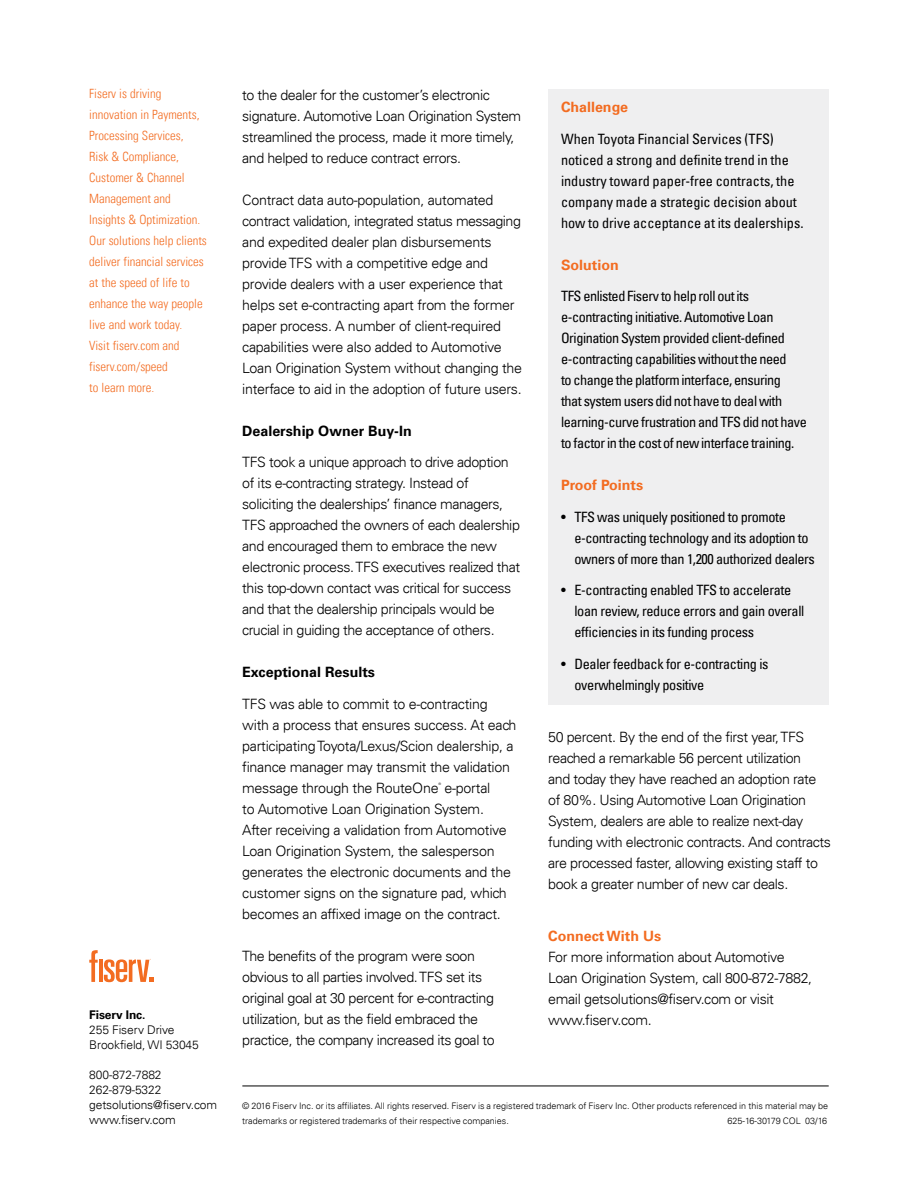
<style>
.page{position:relative;width:918px;height:1188px;background:#fff}
.page>*{position:absolute;margin:0;border:0;box-sizing:border-box;transform-origin:0 0}
.t1{font:300 14.25px/21px "Univers LT";letter-spacing:-.03em;color:#000}
.t2{font:condensed 14.25px/21px "Univers LT";letter-spacing:-.03em;color:#000}
.t3{font:condensed 14.25px/21px "Univers LT";color:#000}
.t4{font:700 14.25px "Univers LT";color:#f36c21}
.t5{font:700 14.25px "Univers LT";color:#000}
.t6{font:300 condensed 12.75px/21px "Univers LT";color:#f36c21}
.t7{font:300 12px/15px "Univers LT";letter-spacing:-.01em;color:#000}
.t8{font:700 12px "Univers LT";letter-spacing:-.01em;color:#000}
.t9{font:300 9px/15px "Univers LT";color:#000}
.t10{font:300 3.3px "Univers LT";color:#000}
</style>
<div class="page">
<hr style="left:242px;top:1086px;width:587px;height:1px;background:#000">
<svg style="left:89px;top:950px;width:9px;height:32px"></svg>
<hr style="left:99px;top:960px;width:3px;height:22px;background:#f36c21">
<svg style="left:104px;top:959px;width:49px;height:23px"></svg>
<div style="left:548px;top:89px;width:281px;height:616px;background:#efeff0"></div>
<p class="t6" style="left:89px;top:84px;width:119px">Fiserv is driving innovation in Payments,<br>Processing Services,<br>Risk &amp; Compliance,<br>Customer &amp; Channel<br>Management and<br>Insights &amp; Optimization.<br>Our solutions help clients deliver financial services at the speed of life to enhance the way people live and work today.<br>Visit fiserv.com and fiserv.com/speed<br>to learn more.</p>
<p class="t8" style="left:89px;top:1008px;width:58px">Fiserv Inc.</p>
<p class="t7" style="left:89px;top:1022px;width:111px">255 Fiserv Drive<br>Brookfield, WI 53045</p>
<p class="t7" style="left:89px;top:1067px;width:129px">800-872-7882<br>262-879-5322 getsolutions@fiserv.com www.fiserv.com</p>
<p class="t1" style="left:242px;top:84px;width:281px">to the dealer for the customer’s electronic signature. Automotive Loan Origination System streamlined the process, made it more timely, and helped to reduce contract errors.</p>
<p class="t1" style="left:242px;top:189px;width:281px">Contract data auto-population, automated contract validation, integrated status messaging and expedited dealer plan disbursements provide TFS with a competitive edge and provide dealers with a user experience that helps set e-contracting apart from the former paper process. A number of client-required capabilities were also added to Automotive Loan Origination System without changing the interface to aid in the adoption of future users.</p>
<p class="t5" style="left:242px;top:422px;width:171px">Dealership Owner Buy-In</p>
<p class="t1" style="left:242px;top:452px;width:279px">TFS took a unique approach to drive adoption of its e-contracting strategy. Instead of soliciting the dealerships’ finance managers, TFS approached the owners of each dealership and encouraged them to embrace the new electronic process. TFS executives realized that this top-down contact was critical for success and that the dealership principals would be crucial in guiding the acceptance of others.</p>
<p class="t5" style="left:242px;top:664px;width:134px">Exceptional Results</p>
<p class="t1" style="left:242px;top:693px;width:276px">TFS was able to commit to e-contracting with a process that ensures success. At each participating Toyota/Lexus/Scion dealership, a finance manager may transmit the validation message through the RouteOne e-portal</p>
<p class="t10" style="left:438px;top:782px;width:4px">®</p>
<p class="t1" style="left:242px;top:798px;width:270px">to Automotive Loan Origination System.<br>After receiving a validation from Automotive Loan Origination System, the salesperson generates the electronic documents and the customer signs on the signature pad, which becomes an affixed image on the contract.</p>
<p class="t1" style="left:242px;top:945px;width:254px">The benefits of the program were soon obvious to all parties involved. TFS set its original goal at 30 percent for e-contracting utilization, but as the field embraced the practice, the company increased its goal to</p>
<p class="t4" style="left:561px;top:99px;width:69px">Challenge</p>
<p class="t3" style="left:561px;top:128px;width:244px">When Toyota Financial Services (TFS) noticed a strong and definite trend in the industry toward paper-free contracts, the company made a strategic decision about how to drive acceptance at its dealerships.</p>
<p class="t4" style="left:561px;top:257px;width:59px">Solution</p>
<p class="t2" style="left:561px;top:286px;width:247px">TFS enlisted Fiserv to help roll out its e-contracting initiative. Automotive Loan Origination System provided client-defined e-contracting capabilities without the need<br>to change the platform interface, ensuring<br>that system users did not have to deal with learning-curve frustration and TFS did not have to factor in the cost of new interface training.</p>
<p class="t4" style="left:561px;top:477px;width:84px">Proof Points</p>
<p class="t2" style="left:574px;top:506px;width:242px;text-indent:-13px">• TFS was uniquely positioned to promote e-contracting technology and its adoption to owners of more than 1,200 authorized dealers</p>
<p class="t2" style="left:574px;top:580px;width:231px;text-indent:-13px">• E-contracting enabled TFS to accelerate loan review, reduce errors and gain overall efficiencies in its funding process</p>
<p class="t2" style="left:574px;top:653px;width:196px;text-indent:-13px">• Dealer feedback for e-contracting is overwhelmingly positive</p>
<p class="t1" style="left:548px;top:726px;width:284px">50 percent. By the end of the first year, TFS reached a remarkable 56 percent utilization<br>and today they have reached an adoption rate of 80%. Using Automotive Loan Origination System, dealers are able to realize next-day funding with electronic contracts. And contracts are processed faster, allowing existing staff to book a greater number of new car deals.</p>
<p class="t4" style="left:548px;top:928px;width:115px">Connect With Us</p>
<p class="t1" style="left:548px;top:947px;width:265px">For more information about Automotive Loan Origination System, call 800-872-7882, email getsolutions@fiserv.com or visit www.fiserv.com.</p>
<p class="t9" style="left:242px;top:1099px;width:587px">© 2016 Fiserv Inc. or its affiliates. All rights reserved. Fiserv is a registered trademark of Fiserv Inc. Other products referenced in this material may be trademarks or registered trademarks of their respective companies.</p>
<p class="t9" style="left:728px;top:1114px;width:101px">625-16-30179 COL 03/16</p>
</div>
